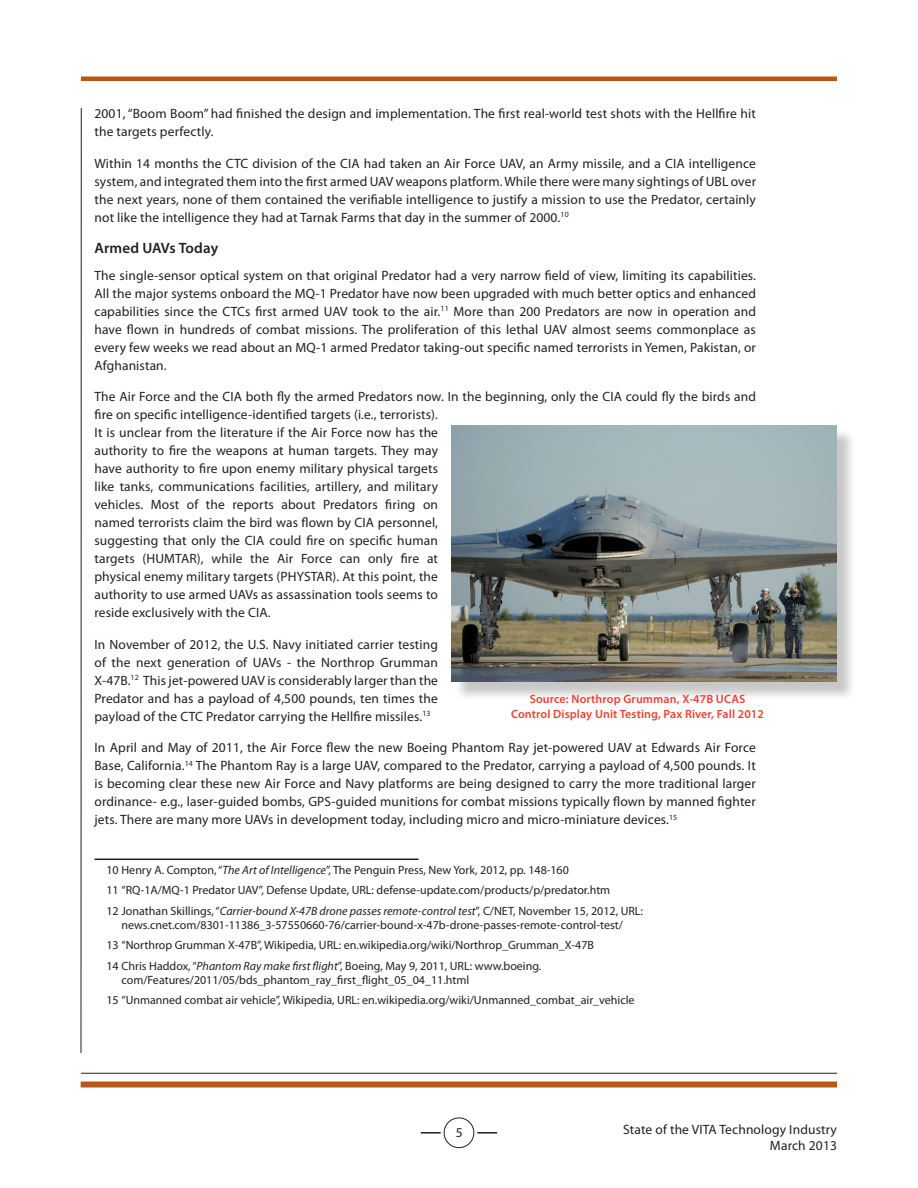
<style>
.page{position:relative;width:918px;height:1188px;background:#fff}
.page>*{position:absolute;margin:0;border:0;box-sizing:border-box;transform-origin:0 0}
.Head_3{font:600 15px "Myriad Pro";letter-spacing:.005em;color:#231f20}
.Body{font:13.5px/18px "Myriad Pro";letter-spacing:.01em;color:#231f20;text-align:justify}
.t1{font:12px/20.2px "Myriad Pro";color:#231f20}
.t2{font:600 12px "Myriad Pro";letter-spacing:.01em;color:#ee3f34}
.s1{font-style:italic}
</style>
<div class="page">
<svg style="left:421px;top:1132px;width:19px;height:2px"></svg>
<svg style="left:478px;top:1132px;width:19px;height:2px"></svg>
<div style="left:444px;top:1118px;width:30px;height:30px;border:1px solid #231f20;border-radius:50%"></div>
<div style="left:81px;top:1081px;width:756px;height:6px;background:#b95814"></div>
<hr style="left:81px;top:1073px;width:756px;height:1px;background:#231f20">
<div style="left:81px;top:76px;width:756px;height:5px;background:#b95814"></div>
<hr style="left:81px;top:108px;width:1px;height:945px;background:#231f20">
<hr style="left:94px;top:859px;width:324px;height:1px;background:#231f20">
<div style="left:454px;top:428px;width:402px;height:273px;background:#231f20;opacity:.25"></div>
<img style="left:452px;top:426px;width:384px;height:256px">
<p class="Body" style="left:94px;top:104px;width:663px">2001, “Boom Boom” had finished the design and implementation. The first real-world test shots with the Hellfire hit the targets perfectly.</p>
<p class="Body" style="left:94px;top:154px;width:663px">Within 14 months the CTC division of the CIA had taken an Air Force UAV, an Army missile, and a CIA intelligence system, and integrated them into the first armed UAV weapons platform. While there were many sightings of UBL over the next years, none of them contained the verifiable intelligence to justify a mission to use the Predator, certainly not like the intelligence they had at Tarnak Farms that day in the summer of 2000.<sup>10</sup></p>
<p class="Head_3" style="left:94px;top:239px;width:125px">Armed UAVs Today</p>
<p class="Body" style="left:94px;top:266px;width:663px">The single-sensor optical system on that original Predator had a very narrow field of view, limiting its capabilities.<br>All the major systems onboard the MQ-1 Predator have now been upgraded with much better optics and enhanced capabilities since the CTCs first armed UAV took to the air.<sup>11</sup> More than 200 Predators are now in operation and have flown in hundreds of combat missions. The proliferation of this lethal UAV almost seems commonplace as every few weeks we read about an MQ-1 armed Predator taking-out specific named terrorists in Yemen, Pakistan, or Afghanistan.</p>
<p class="Body" style="left:94px;top:388px;width:663px;text-align:left">The Air Force and the CIA both fly the armed Predators now. In the beginning, only the CIA could fly the birds and fire on specific intelligence-identified targets (i.e., terrorists).<br>It is unclear from the literature if the Air Force now has the<br>authority to fire the weapons at human targets. They may<br>have authority to fire upon enemy military physical targets<br>like tanks, communications facilities, artillery, and military<br>vehicles. Most of the reports about Predators firing on<br>named terrorists claim the bird was flown by CIA personnel,<br>suggesting that only the CIA could fire on specific human<br>targets (HUMTAR), while the Air Force can only fire at<br>physical enemy military targets (PHYSTAR). At this point, the<br>authority to use armed UAVs as assassination tools seems to<br>reside exclusively with the CIA.</p>
<p class="Body" style="left:94px;top:635px;width:345px">In November of 2012, the U.S. Navy initiated carrier testing of the next generation of UAVs - the Northrop Grumman X-47B.<sup>12</sup> This jet-powered UAV is considerably larger than the Predator and has a payload of 4,500 pounds, ten times the payload of the CTC Predator carrying the Hellfire missiles.<sup>13</sup></p>
<p class="Body" style="left:94px;top:739px;width:663px">In April and May of 2011, the Air Force flew the new Boeing Phantom Ray jet-powered UAV at Edwards Air Force Base, California.<sup>14</sup> The Phantom Ray is a large UAV, compared to the Predator, carrying a payload of 4,500 pounds. It is becoming clear these new Air Force and Navy platforms are being designed to carry the more traditional larger ordinance- e.g., laser-guided bombs, GPS-guided munitions for combat missions typically flown by manned fighter jets. There are many more UAVs in development today, including micro and micro-miniature devices.<sup>15</sup></p>
<p class="t1" style="left:106px;top:860px;width:538px">10 Henry A. Compton, “<span class="s1">The Art of Intelligence</span>”, The Penguin Press, New York, 2012, pp. 148-160<br>11 “RQ-1A/MQ-1 Predator UAV”, Defense Update, URL: defense-update.com/products/p/predator.htm<br>12 Jonathan Skillings, “<span class="s1">Carrier-bound X-47B drone passes remote-control test</span>”, C/NET, November 15, 2012, URL:</p>
<p class="t1" style="left:106px;top:915px;width:518px;text-indent:15px">news.cnet.com/8301-11386_3-57550660-76/carrier-bound-x-47b-drone-passes-remote-control-test/<br>13 “Northrop Grumman X-47B”, Wikipedia, URL: en.wikipedia.org/wiki/Northrop_Grumman_X-47B<br>14 Chris Haddox, “<span class="s1">Phantom Ray make first flight</span>”, Boeing, May 9, 2011, URL: www.boeing.</p>
<p class="t1" style="left:106px;top:970px;width:530px;text-indent:15px">com/Features/2011/05/bds_phantom_ray_first_flight_05_04_11.html<br>15 “Unmanned combat air vehicle”, Wikipedia, URL: en.wikipedia.org/wiki/Unmanned_combat_air_vehicle</p>
<p class="t2" style="left:530px;top:692px;width:217px">Source: Northrop Grumman, X-47B UCAS</p>
<p class="t2" style="left:511px;top:706px;width:254px">Control Display Unit Testing, Pax River, Fall 2012</p>
<p class="Body" style="left:456px;top:1124px;width:8px">5</p>
<p class="Body" style="left:623px;top:1121px;width:215px;line-height:16.2px;text-align:right">State of the VITA Technology Industry<br>March 2013</p>
</div>
